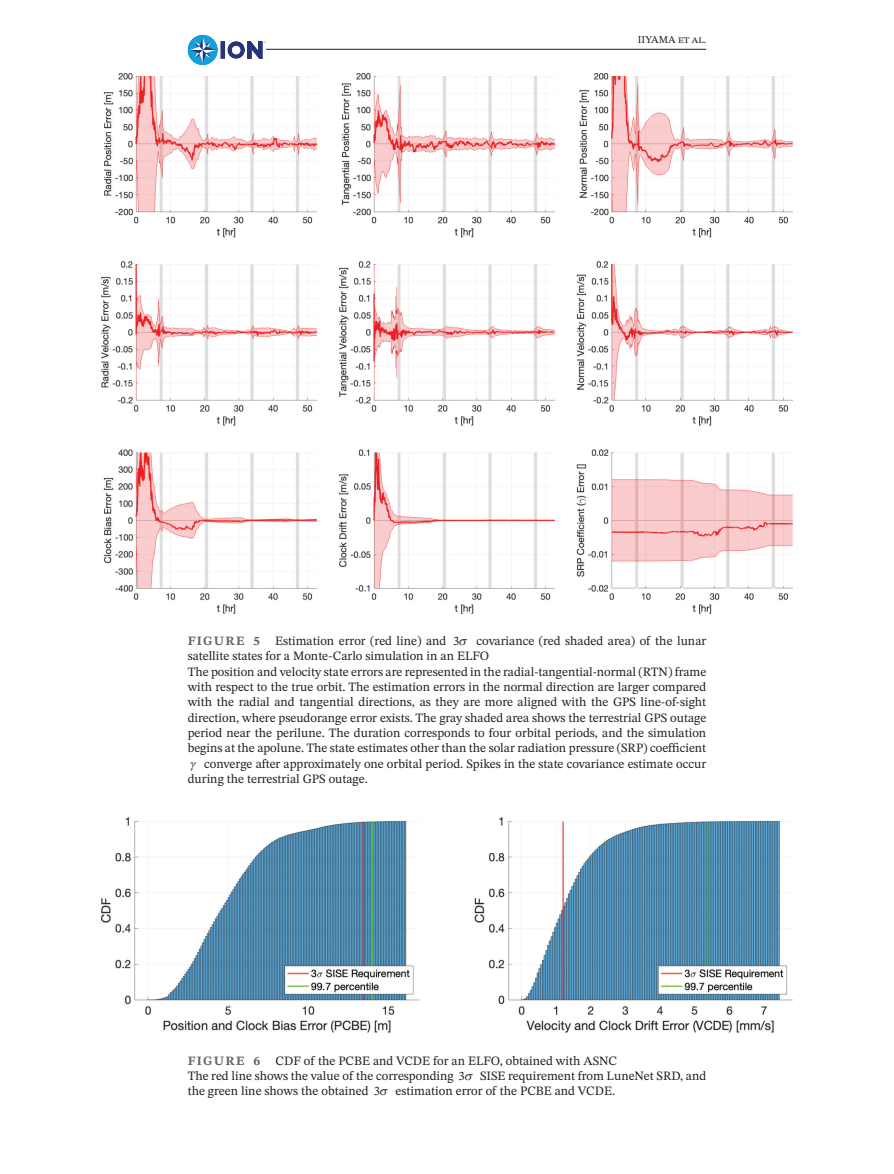
<style>
.page{position:relative;width:894px;height:1174px;background:#fff}
.page>*{position:absolute;margin:0;border:0;box-sizing:border-box;transform-origin:0 0}
.Figure_Caption_cont{font:12.75px "STIX Two Text";color:#231f20}
.Figure_Caption{font:12.75px/15.3px "STIX Two Text";color:#231f20}
.t1{font:10.5px "STIX Two Text";color:#231f20}
.s1{font-weight:700;color:#636366}
</style>
<div class="page">
<hr style="left:188px;top:49px;width:518px;height:1px;background:#231f20">
<img style="left:188px;top:35px;width:78px;height:31px">
<img style="left:101px;top:73px;width:691px;height:540px">
<img style="left:101px;top:818px;width:691px;height:215px">
<p class="t1" style="left:637px;top:32px;width:70px">IIYAMA et al.</p>
<p class="Figure_Caption" style="left:188px;top:633px;width:520px;text-indent:288px">covariance (red shaded area) of the lunar satellite states for a Monte-Carlo simulation in an ELFO</p>
<p class="Figure_Caption_cont" style="left:188px;top:662px;width:520px">The position and velocity state errors are represented in the radial-tangential-normal (RTN) frame</p>
<p class="Figure_Caption_cont" style="left:188px;top:678px;width:520px">with respect to the true orbit. The estimation errors in the normal direction are larger compared</p>
<p class="Figure_Caption_cont" style="left:188px;top:693px;width:520px">with the radial and tangential directions, as they are more aligned with the GPS line-of-sight</p>
<p class="Figure_Caption_cont" style="left:188px;top:708px;width:520px">direction, where pseudorange error exists. The gray shaded area shows the terrestrial GPS outage</p>
<p class="Figure_Caption_cont" style="left:188px;top:724px;width:520px">period near the perilune. The duration corresponds to four orbital periods, and the simulation</p>
<p class="Figure_Caption_cont" style="left:188px;top:739px;width:520px">begins at the apolune. The state estimates other than the solar radiation pressure (SRP) coefficient</p>
<p class="Figure_Caption_cont" style="left:204px;top:754px;width:503px">converge after approximately one orbital period. Spikes in the state covariance estimate occur</p>
<p class="Figure_Caption_cont" style="left:188px;top:770px;width:182px">during the terrestrial GPS outage.</p>
<p class="Figure_Caption" style="left:188px;top:633px;width:260px"><span class="s1">FIGURE 5</span> Estimation error (red line) and</p>
<p class="Figure_Caption_cont" style="left:453px;top:632px;width:8px">3</p>
<p class="Figure_Caption" style="left:188px;top:1053px;width:431px"><span class="s1">FIGURE 6</span> CDF of the PCBE and VCDE for an ELFO, obtained with ASNC</p>
<p class="Figure_Caption_cont" style="left:188px;top:1066px;width:279px">The red line shows the value of the corresponding 3</p>
<p class="Figure_Caption_cont" style="left:480px;top:1066px;width:227px">SISE requirement from LuneNet SRD, and</p>
<p class="Figure_Caption_cont" style="left:188px;top:1082px;width:194px">the green line shows the obtained 3</p>
<p class="Figure_Caption_cont" style="left:395px;top:1082px;width:221px">estimation error of the PCBE and VCDE.</p>
</div>
